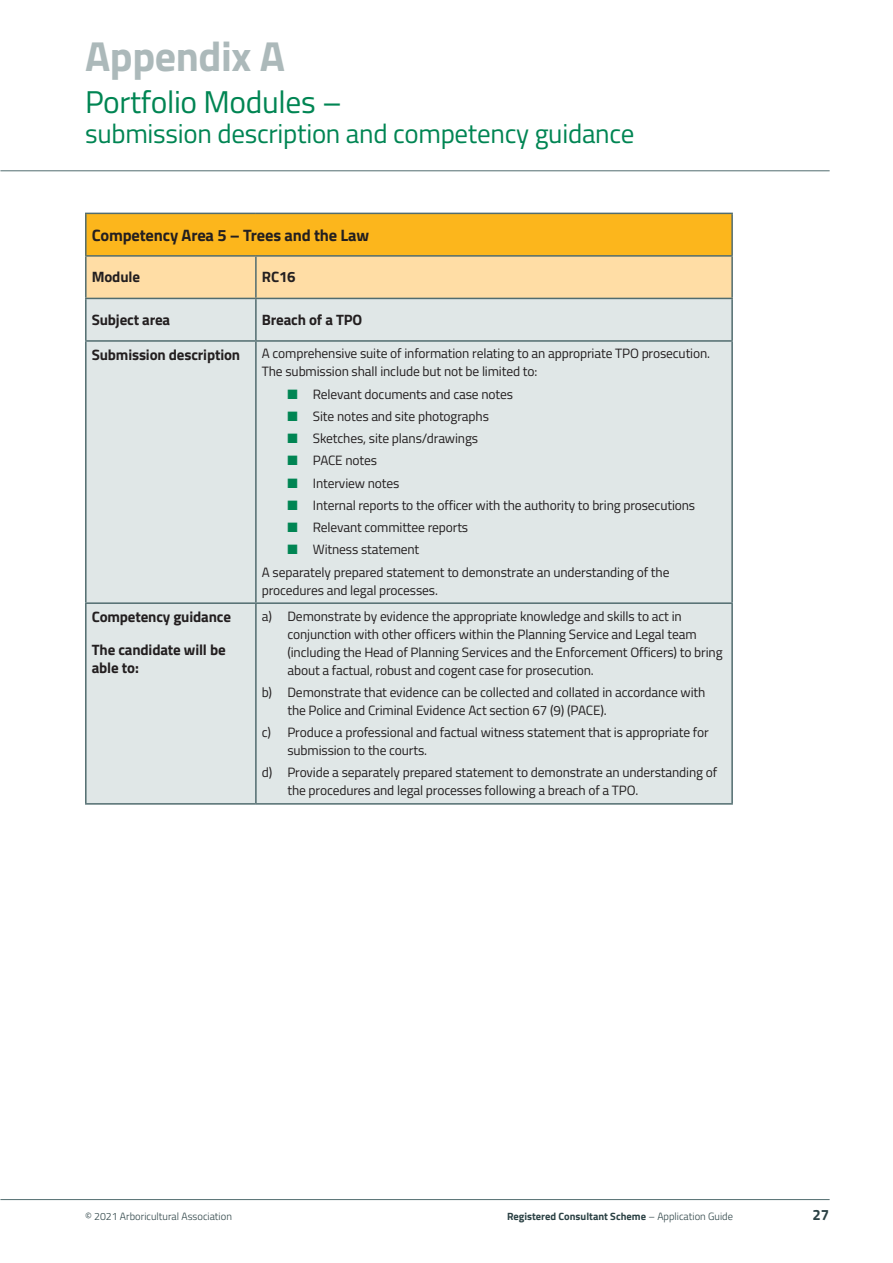
<style>
.page{position:relative;width:893px;height:1263px;background:#fff}
.page>*{position:absolute;margin:0;border:0;box-sizing:border-box;transform-origin:0 0}
.t1{font:700 42px "Titillium Web";letter-spacing:-.01em;color:#acb9ba}
.t2{font:31.5px "Titillium Web";letter-spacing:-.01em;color:#008553}
.t3{font:27px "Titillium Web";letter-spacing:-.01em;color:#008553}
.t4{font:700 16.5px "Titillium Web";letter-spacing:-.01em;color:#231f20}
.t5{font:700 15px/32.8px "Titillium Web";letter-spacing:-.01em;color:#231f20}
.t6{font:700 15px "Titillium Web";color:#2b4144}
.t7{font:13.5px/18px "Titillium Web";letter-spacing:-.01em;color:#231f20}
.t8{font:700 10.5px "Titillium Web";color:#2b4144}
.t9{font:300 10.5px "Titillium Web";color:#2b4144}
.s1{color:#008553}
.s2{font-weight:300}
</style>
<div class="page">
<hr style="left:0;top:170px;width:830px;height:1px;background:#516c6f">
<hr style="left:0;top:1199px;width:830px;height:1px;background:#516c6f">
<div style="left:86px;top:213px;width:646px;height:43px;background:#fcb61c"></div>
<div style="left:87px;top:257px;width:644px;height:41px;background:#ffdda5"></div>
<div style="left:87px;top:299px;width:644px;height:504px;background:#e0e7e7"></div>
<hr style="left:85px;top:213px;width:171px;height:1px;background:#516c6f">
<hr style="left:85px;top:214px;width:2px;height:41px;background:#516c6f">
<hr style="left:256px;top:213px;width:477px;height:1px;background:#516c6f">
<hr style="left:731px;top:214px;width:2px;height:41px;background:#516c6f">
<hr style="left:85px;top:255px;width:171px;height:2px;background:#516c6f">
<hr style="left:85px;top:257px;width:2px;height:41px;background:#516c6f">
<hr style="left:256px;top:255px;width:477px;height:2px;background:#516c6f">
<hr style="left:255px;top:257px;width:2px;height:41px;background:#516c6f">
<hr style="left:731px;top:257px;width:2px;height:41px;background:#516c6f">
<hr style="left:85px;top:298px;width:171px;height:1px;background:#516c6f">
<hr style="left:85px;top:299px;width:2px;height:41px;background:#516c6f">
<hr style="left:256px;top:298px;width:477px;height:1px;background:#516c6f">
<hr style="left:255px;top:299px;width:2px;height:41px;background:#516c6f">
<hr style="left:731px;top:299px;width:2px;height:41px;background:#516c6f">
<hr style="left:85px;top:340px;width:171px;height:2px;background:#516c6f">
<hr style="left:85px;top:342px;width:2px;height:260px;background:#516c6f">
<hr style="left:256px;top:340px;width:477px;height:2px;background:#516c6f">
<hr style="left:255px;top:342px;width:2px;height:260px;background:#516c6f">
<hr style="left:731px;top:342px;width:2px;height:260px;background:#516c6f">
<hr style="left:85px;top:602px;width:171px;height:2px;background:#516c6f">
<hr style="left:85px;top:604px;width:2px;height:199px;background:#516c6f">
<hr style="left:256px;top:602px;width:477px;height:2px;background:#516c6f">
<hr style="left:255px;top:604px;width:2px;height:199px;background:#516c6f">
<hr style="left:731px;top:604px;width:2px;height:199px;background:#516c6f">
<hr style="left:85px;top:803px;width:171px;height:2px;background:#516c6f">
<hr style="left:256px;top:803px;width:477px;height:2px;background:#516c6f">
<h1 class="t1" style="left:85px;top:24px;width:202px">Appendix A</h1>
<h2 class="t2" style="left:85px;top:79px;width:258px">Portfolio Modules –</h2>
<h3 class="t3" style="left:85px;top:113px;width:551px">submission description and competency guidance</h3>
<p class="t4" style="left:92px;top:222px;width:279px">Competency Area 5 – Trees and the Law</p>
<p class="t5" style="left:92px;top:260px;width:50px">Module</p>
<p class="t5" style="left:262px;top:260px;width:35px">RC16</p>
<p class="t5" style="left:92px;top:303px;width:80px">Subject area</p>
<p class="t5" style="left:262px;top:303px;width:102px">Breach of a TPO</p>
<p class="t5" style="left:92px;top:338px;width:150px">Submission description</p>
<p class="t7" style="left:262px;top:344px;width:450px">A comprehensive suite of information relating to an appropriate TPO prosecution.<br>The submission shall include but not be limited to:</p>
<p class="t7" style="left:287px;top:384px;width:227px"><span class="s1">■</span> Relevant documents and case notes</p>
<p class="t7" style="left:287px;top:406px;width:203px"><span class="s1">■</span> Site notes and site photographs</p>
<p class="t7" style="left:287px;top:429px;width:192px"><span class="s1">■</span> Sketches, site plans/drawings</p>
<p class="t7" style="left:287px;top:451px;width:91px"><span class="s1">■</span> PACE notes</p>
<p class="t7" style="left:287px;top:473px;width:113px"><span class="s1">■</span> Interview notes</p>
<p class="t7" style="left:287px;top:495px;width:409px"><span class="s1">■</span> Internal reports to the officer with the authority to bring prosecutions</p>
<p class="t7" style="left:287px;top:518px;width:182px"><span class="s1">■</span> Relevant committee reports</p>
<p class="t7" style="left:262px;top:538px;width:409px;line-height:22.2px;text-indent:25px"><span class="s1">■</span> Witness statement<br>A separately prepared statement to demonstrate an understanding of the</p>
<p class="t7" style="left:262px;top:580px;width:178px">procedures and legal processes.</p>
<p class="t5" style="left:92px;top:600px;width:141px">Competency guidance<br>The candidate will be</p>
<p class="t5" style="left:92px;top:651px;width:49px">able to:</p>
<p class="t7" style="left:287px;top:606px;width:437px;text-indent:-26px">a) Demonstrate by evidence the appropriate knowledge and skills to act in conjunction with other officers within the Planning Service and Legal team (including the Head of Planning Services and the Enforcement Officers) to bring about a factual, robust and cogent case for prosecution.</p>
<p class="t7" style="left:287px;top:682px;width:419px;text-indent:-26px">b) Demonstrate that evidence can be collected and collated in accordance with the Police and Criminal Evidence Act section 67 (9) (PACE).</p>
<p class="t7" style="left:287px;top:723px;width:423px;text-indent:-26px">c) Produce a professional and factual witness statement that is appropriate for submission to the courts.</p>
<p class="t7" style="left:287px;top:763px;width:431px;text-indent:-26px">d) Provide a separately prepared statement to demonstrate an understanding of the procedures and legal processes following a breach of a TPO.</p>
<p class="t9" style="left:85px;top:1209px;width:148px">© 2021 Arboricultural Association</p>
<p class="t8" style="left:507px;top:1209px;width:228px">Registered Consultant Scheme <span class="s2">– Application Guide</span></p>
<p class="t6" style="left:812px;top:1204px;width:18px">27</p>
</div>
